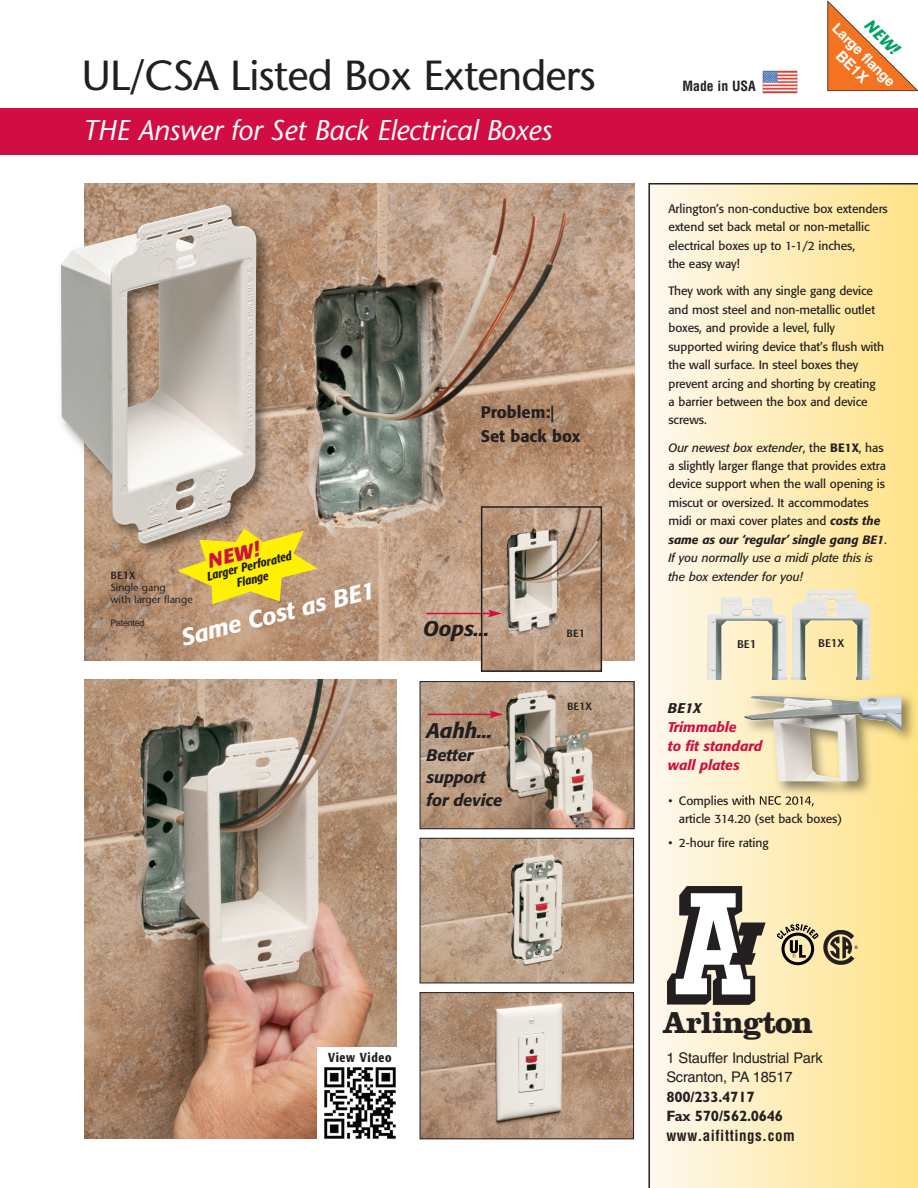
<style>
.page{position:relative;width:918px;height:1188px;background:#fff}
.page>*{position:absolute;margin:0;border:0;box-sizing:border-box;transform-origin:0 0}
.t1{font:42px "Stone Sans";letter-spacing:-.025em;color:#231f20}
.t2{font:700 31.5px "Clarendon";letter-spacing:-.035em;color:#231f20}
.t3{font:italic 28.5px "Stone Sans";letter-spacing:-.01em;color:#fff}
.t4{font:italic 500 23.7px "Formata";color:#fff}
.t5{font:italic 500 21px "Formata";letter-spacing:-.01em;color:#231f20}
.t6{font:italic 700 19.8px "Formata";color:#cd1141}
.t7{font:italic 500 16.5px/22.5px "Formata";letter-spacing:-.01em;color:#231f20}
.t8{font:500 16.5px/24px "Formata";color:#231f20}
.t9{font:italic 700 16.5px "Stone Sans";color:#00a261}
.t10{font:700 15px/19.5px "Gill Sans";letter-spacing:-.015em;color:#231f20}
.t11{font:700 condensed 15px "Helvetica";letter-spacing:.035em;color:#231f20}
.t12{font:700 15px "Helvetica";color:#fff}
.t13{font:14.7px/19.5px "Helvetica";letter-spacing:-.015em;color:#231f20}
.t14{font:700 14.25px "Helvetica";color:#fff}
.t15{font:italic 500 13.95px/18.9px "Formata";letter-spacing:-.005em;color:#cd1141}
.t16{font:italic 500 13.95px "Formata";color:#231f20}
.t17{font:700 condensed 13.8px "Helvetica";color:#231f20}
.t18{font:500 condensed 12.9px "Formata";letter-spacing:.05em;color:#231f20}
.t19{font:italic 500 condensed 12.3px/13.8px "Formata";color:#231f20;text-align:center}
.t20{font:12px/18.5px "Formata";letter-spacing:-.005em;color:#231f20}
.t21{font:600 11.1px "Stone Sans";letter-spacing:-.015em;color:#231f20}
.t22{font:10.5px/12px "Stone Sans";color:#231f20}
.t23{font:600 10.5px "Stone Sans";color:#231f20}
.t24{font:9px "Helvetica";letter-spacing:-.03em;color:#231f20}
.s1{font-style:italic}
.s2{font-weight:500}
.s3{font-weight:500;font-style:italic}
</style>
<div class="page">
<img style="left:84px;top:184px;width:550px;height:477px">
<img style="left:84px;top:195px;width:203px;height:375px">
<img style="left:61px;top:205px;width:195px;height:339px">
<svg style="left:648px;top:183px;width:270px;height:1005px;background:#f1e2b3"></svg>
<div style="left:0;top:109px;width:918px;height:46px;background:#d20d44"></div>
<svg style="left:827px;top:0;width:91px;height:92px"></svg>
<svg style="left:667px;top:886px;width:99px;height:119px"></svg>
<img style="left:422px;top:683px;width:210px;height:144px">
<div style="left:420px;top:681px;width:214px;height:148px;border:1px solid #231f20"></div>
<svg style="left:762px;top:70px;width:35px;height:24px"></svg>
<img style="left:763px;top:71px;width:35px;height:22px">
<img style="left:822px;top:931px;width:36px;height:33px">
<img style="left:84px;top:680px;width:312px;height:459px">
<img style="left:422px;top:840px;width:210px;height:141px">
<div style="left:420px;top:838px;width:214px;height:145px;border:1px solid #231f20"></div>
<img style="left:422px;top:994px;width:210px;height:143px">
<div style="left:420px;top:992px;width:214px;height:147px;border:1px solid #231f20"></div>
<img style="left:484px;top:509px;width:115px;height:160px">
<div style="left:481px;top:506px;width:121px;height:166px;border:2px solid #231f20"></div>
<hr style="left:428px;top:714px;width:64px;height:1px;background:#d20d44">
<svg style="left:489px;top:711px;width:14px;height:7px"></svg>
<svg style="left:777px;top:924px;width:41px;height:41px;background:#aa9e79"></svg>
<hr style="left:426px;top:613px;width:65px;height:1px;background:#d20d44">
<svg style="left:488px;top:610px;width:14px;height:7px"></svg>
<svg style="left:177px;top:528px;width:141px;height:76px;background:#dec63b"></svg>
<img style="left:707px;top:589px;width:163px;height:91px">
<img style="left:736px;top:678px;width:182px;height:132px">
<svg style="left:857px;top:678px;width:13px;height:2px"></svg>
<svg style="left:792px;top:678px;width:13px;height:2px"></svg>
<svg style="left:772px;top:678px;width:14px;height:2px"></svg>
<img style="left:744px;top:696px;width:157px;height:85px">
<div style="left:318px;top:1047px;width:84px;height:101px;background:#fff"></div>
<img style="left:324px;top:1067px;width:72px;height:72px">
<h1 class="t1" style="left:82px;top:59px;width:515px">UL/CSA Listed Box Extenders</h1>
<h3 class="t3" style="left:82px;top:119px;width:471px">THE Answer for Set Back Electrical Boxes</h3>
<h3 class="t6" style="left:206px;top:553px;width:54px;rotate:-14deg">NEW!</h3>
<p class="t19" style="left:206px;top:571px;width:89px;rotate:-14deg">Larger Perforated<br>Flange</p>
<p class="t23" style="left:110px;top:571px;width:27px">BE1X</p>
<p class="t22" style="left:110px;top:582px;width:84px">Single gang<br>with larger flange</p>
<p class="t24" style="left:110px;top:618px;width:36px">Patented</p>
<h3 class="t4" style="left:179px;top:628px;width:200px;rotate:-14deg">Same Cost as BE1</h3>
<h3 class="t8" style="left:481px;top:402px;width:101px">Problem:|<br>Set back box</h3>
<h3 class="t5" style="left:423px;top:620px;width:68px">Oops...</h3>
<h3 class="t5" style="left:427px;top:722px;width:67px">Aahh...</h3>
<h3 class="t7" style="left:427px;top:745px;width:77px">Better support for device</h3>
<p class="t23" style="left:567px;top:630px;width:20px">BE1</p>
<p class="t23" style="left:567px;top:702px;width:27px">BE1X</p>
<p class="t18" style="left:328px;top:1053px;width:65px">View Video</p>
<p class="t17" style="left:682px;top:79px;width:75px">Made in USA</p>
<h3 class="t9" style="left:872px;top:17px;width:43px;rotate:45deg">NEW!</h3>
<p class="t14" style="left:840px;top:20px;width:84px;rotate:45deg">Large flange</p>
<p class="t12" style="left:845px;top:47px;width:40px;rotate:45deg">BE1X</p>
<p class="t20" style="left:668px;top:200px;width:221px">Arlington’s non-conductive box extenders extend set back metal or non-metallic electrical boxes up to 1-1/2 inches,<br>the easy way!</p>
<p class="t20" style="left:668px;top:283px;width:217px">They work with any single gang device and most steel and non-metallic outlet boxes, and provide a level, fully supported wiring device that’s flush with the wall surface. In steel boxes they prevent arcing and shorting by creating a barrier between the box and device screws.</p>
<p class="t20" style="left:668px;top:439px;width:220px"><span class="s1">Our newest box extender</span>, the <span class="s2">BE1X</span>, has a slightly larger flange that provides extra device support when the wall opening is miscut or oversized. It accommodates midi or maxi cover plates and <span class="s3">costs the same as our ‘regular’ single gang BE1</span>.<br><span class="s1">If you normally use a midi plate this is the box extender for you!</span></p>
<p class="t21" style="left:737px;top:640px;width:20px">BE1</p>
<p class="t21" style="left:818px;top:638px;width:28px">BE1X</p>
<p class="t16" style="left:668px;top:703px;width:35px">BE1X</p>
<p class="t15" style="left:668px;top:719px;width:96px">Trimmable<br>to fit standard wall plates</p>
<p class="t20" style="left:679px;top:810px;width:165px">article 314.20 (set back boxes)</p>
<p class="t20" style="left:668px;top:835px;width:102px">• 2-hour fire rating</p>
<h2 class="t2" style="left:663px;top:1012px;width:152px">Arlington</h2>
<p class="t13" style="left:666px;top:1048px;width:158px">1 Stauffer Industrial Park<br>Scranton, PA 18517</p>
<p class="t10" style="left:666px;top:1088px;width:118px">800/233.4717<br>Fax 570/562.0646</p>
<p class="t11" style="left:666px;top:1127px;width:130px">www.aifittings.com</p>
</div>
